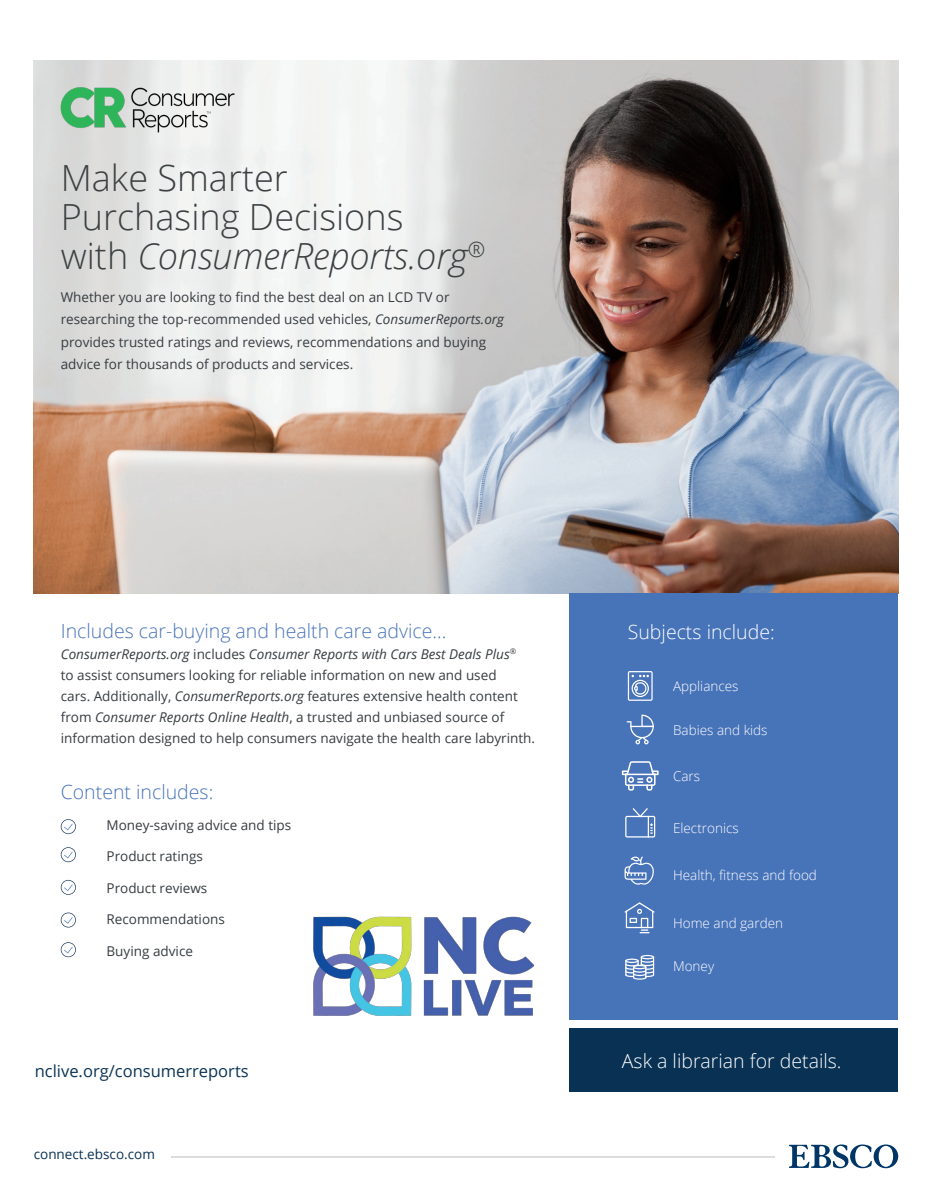
<style>
.page{position:relative;width:932px;height:1202px;background:#fff}
.page>*{position:absolute;margin:0;border:0;box-sizing:border-box;transform-origin:0 0}
.t1{font:300 36px/39px "Open Sans";color:#3c4042}
.t2{font:300 19.5px "Open Sans";color:#4773b9}
.t3{font:300 19.5px "Open Sans";color:#fff}
.t4{font:16.5px "Open Sans";color:#0b3456}
.t5{font:13.5px/21px "Open Sans";color:#373c40}
.t6{font:300 13.5px "Open Sans";color:#fff}
.t7{font:13.5px "Open Sans";color:#093153}
.s1{font-style:italic}
</style>
<div class="page">
<svg style="left:789px;top:1144px;width:109px;height:24px"></svg>
<hr style="left:171px;top:1156px;width:604px;height:1px;background:#bababa">
<img style="left:34px;top:61px;width:864px;height:532px">
<svg style="left:61px;top:819px;width:15px;height:15px"></svg>
<svg style="left:61px;top:847px;width:15px;height:15px"></svg>
<svg style="left:61px;top:880px;width:15px;height:14px"></svg>
<svg style="left:61px;top:912px;width:15px;height:15px"></svg>
<svg style="left:61px;top:942px;width:15px;height:15px"></svg>
<div style="left:569px;top:593px;width:329px;height:427px;background:#4773b9"></div>
<div style="left:569px;top:1028px;width:329px;height:63px;background:#093153"></div>
<svg style="left:628px;top:671px;width:24px;height:30px"></svg>
<svg style="left:626px;top:714px;width:27px;height:30px"></svg>
<svg style="left:622px;top:761px;width:36px;height:29px"></svg>
<svg style="left:625px;top:808px;width:30px;height:29px"></svg>
<svg style="left:624px;top:856px;width:30px;height:28px"></svg>
<svg style="left:624px;top:902px;width:30px;height:31px"></svg>
<svg style="left:625px;top:956px;width:29px;height:23px"></svg>
<img style="left:61px;top:87px;width:173px;height:45px">
<img style="left:313px;top:916px;width:220px;height:100px">
<h1 class="t1" style="left:61px;top:157px;width:426px">Make Smarter<br>Purchasing Decisions<br>with <span class="s1">ConsumerReports.org</span><sup>®</sup></h1>
<p class="t5" style="left:61px;top:285px;width:445px;line-height:22.5px">Whether you are looking to find the best deal on an LCD TV or researching the top-recommended used vehicles, <span class="s1">ConsumerReports.org </span>provides trusted ratings and reviews, recommendations and buying advice for thousands of products and services.</p>
<h2 class="t2" style="left:61px;top:617px;width:387px">Includes car-buying and health care advice…</h2>
<p class="t5" style="left:61px;top:643px;width:476px"><span class="s1">ConsumerReports.org</span> includes <span class="s1">Consumer Reports with Cars Best Deals Plus</span><sup>®<br></sup>to assist consumers looking for reliable information on new and used<br>cars. Additionally, <span class="s1">ConsumerReports.org</span> features extensive health content from <span class="s1">Consumer Reports Online Health</span>, a trusted and unbiased source of information designed to help consumers navigate the health care labyrinth.</p>
<h2 class="t2" style="left:61px;top:778px;width:154px">Content includes:</h2>
<p class="t5" style="left:106px;top:813px;width:186px">Money-saving advice and tips</p>
<p class="t5" style="left:106px;top:845px;width:98px">Product ratings</p>
<p class="t5" style="left:106px;top:876px;width:102px">Product reviews</p>
<p class="t5" style="left:106px;top:908px;width:120px">Recommendations</p>
<p class="t5" style="left:106px;top:939px;width:88px">Buying advice</p>
<p class="t4" style="left:35px;top:1059px;width:215px">nclive.org/consumerreports</p>
<p class="t7" style="left:34px;top:1145px;width:123px">connect.ebsco.com</p>
<h2 class="t3" style="left:628px;top:619px;width:148px">Subjects include:</h2>
<p class="t6" style="left:673px;top:677px;width:67px">Appliances</p>
<p class="t6" style="left:673px;top:720px;width:96px">Babies and kids</p>
<p class="t6" style="left:673px;top:767px;width:29px">Cars</p>
<p class="t6" style="left:673px;top:819px;width:67px">Electronics</p>
<p class="t6" style="left:673px;top:866px;width:145px">Health, fitness and food</p>
<p class="t6" style="left:673px;top:913px;width:111px">Home and garden</p>
<p class="t6" style="left:673px;top:957px;width:43px">Money</p>
<h2 class="t3" style="left:622px;top:1047px;width:221px">Ask a librarian for details.</h2>
</div>
